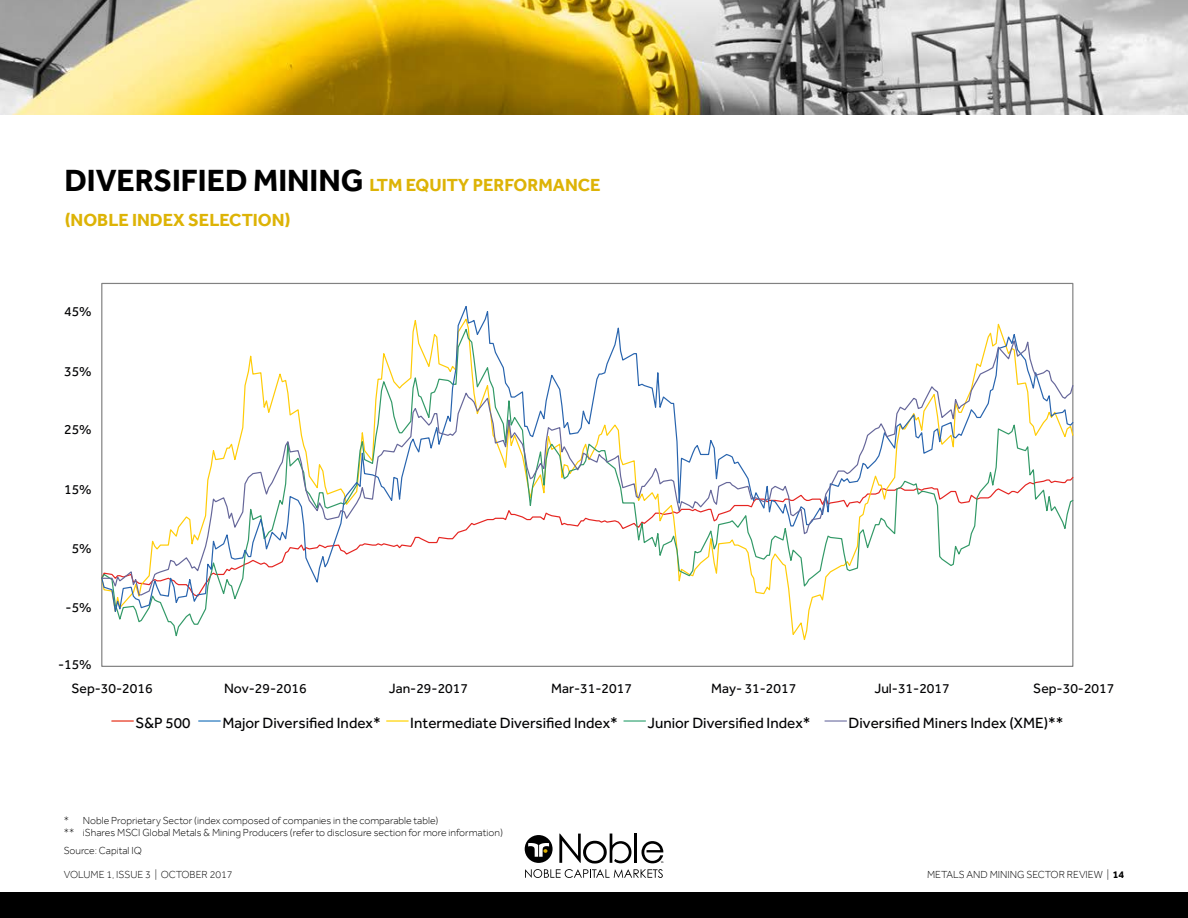
<style>
.page{position:relative;width:1188px;height:918px;background:#fff}
.page>*{position:absolute;margin:0;border:0;box-sizing:border-box;transform-origin:0 0}
.t1{font:700 18px/34.7px "Effra";color:#ddb306}
.t2{font:15.3px "Effra";color:#020203}
.t3{font:13.95px "Effra";color:#020203}
.t4{font:300 10.5px/12px "Effra";color:#000}
.t5{font:300 10.5px "Effra";color:#070707}
.s1{font-size:31.5px;color:#000}
.s2{font-weight:700}
</style>
<div class="page">
<div style="left:0;top:892px;width:1188px;height:26px;background:#000"></div>
<svg style="left:525px;top:834px;width:138px;height:44px"></svg>
<img style="left:0;top:0;width:1188px;height:115px">
<hr style="left:112px;top:720px;width:21px;height:2px;background:#e6351f">
<hr style="left:199px;top:720px;width:21px;height:2px;background:#2979be">
<hr style="left:387px;top:720px;width:21px;height:2px;background:#ffd405">
<hr style="left:624px;top:720px;width:21px;height:2px;background:#3da87a">
<hr style="left:825px;top:720px;width:21px;height:2px;background:#7a7ba9">
<svg style="left:101px;top:302px;width:972px;height:316px"></svg>
<svg style="left:101px;top:336px;width:973px;height:260px"></svg>
<h1 class="t1" style="left:64px;top:168px;width:538px"><span class="s1">DIVERSIFIED MINING</span> LTM EQUITY PERFORMANCE (NOBLE INDEX SELECTION)</h1>
<h3 class="t3" style="left:64px;top:303px;width:29px">45%</h3>
<h3 class="t3" style="left:64px;top:363px;width:29px">35%</h3>
<h3 class="t3" style="left:64px;top:421px;width:29px">25%</h3>
<h3 class="t3" style="left:64px;top:481px;width:29px">15%</h3>
<h3 class="t3" style="left:72px;top:540px;width:22px">5%</h3>
<h3 class="t3" style="left:66px;top:599px;width:28px">-5%</h3>
<h3 class="t3" style="left:58px;top:656px;width:35px">-15%</h3>
<h3 class="t3" style="left:72px;top:681px;width:83px">Sep-30-2016</h3>
<h3 class="t3" style="left:224px;top:681px;width:84px">Nov-29-2016</h3>
<h3 class="t3" style="left:389px;top:681px;width:81px">Jan-29-2017</h3>
<h3 class="t3" style="left:551px;top:681px;width:82px">Mar-31-2017</h3>
<h3 class="t3" style="left:711px;top:681px;width:87px">May- 31-2017</h3>
<h3 class="t3" style="left:875px;top:681px;width:77px">Jul-31-2017</h3>
<h3 class="t3" style="left:1033px;top:681px;width:83px">Sep-30-2017</h3>
<h2 class="t2" style="left:135px;top:714px;width:56px">S&amp;P 500</h2>
<h2 class="t2" style="left:222px;top:714px;width:160px">Major Diversified Index*</h2>
<h2 class="t2" style="left:410px;top:714px;width:209px">Intermediate Diversified Index*</h2>
<h2 class="t2" style="left:648px;top:714px;width:164px">Junior Diversified Index*</h2>
<h2 class="t2" style="left:849px;top:714px;width:217px">Diversified Miners Index (XME)**</h2>
<p class="t4" style="left:64px;top:814px;width:441px">* Noble Proprietary Sector (index composed of companies in the comparable table)<br>** iShares MSCI Global Metals &amp; Mining Producers (refer to disclosure section for more information)</p>
<p class="t4" style="left:64px;top:845px;width:80px">Source: Capital IQ</p>
<p class="t5" style="left:64px;top:868px;width:170px">VOLUME 1, ISSUE 3 | OCTOBER 2017</p>
<p class="t4" style="left:927px;top:868px;width:199px">METALS AND MINING SECTOR REVIEW | <span class="s2">14</span></p>
</div>
